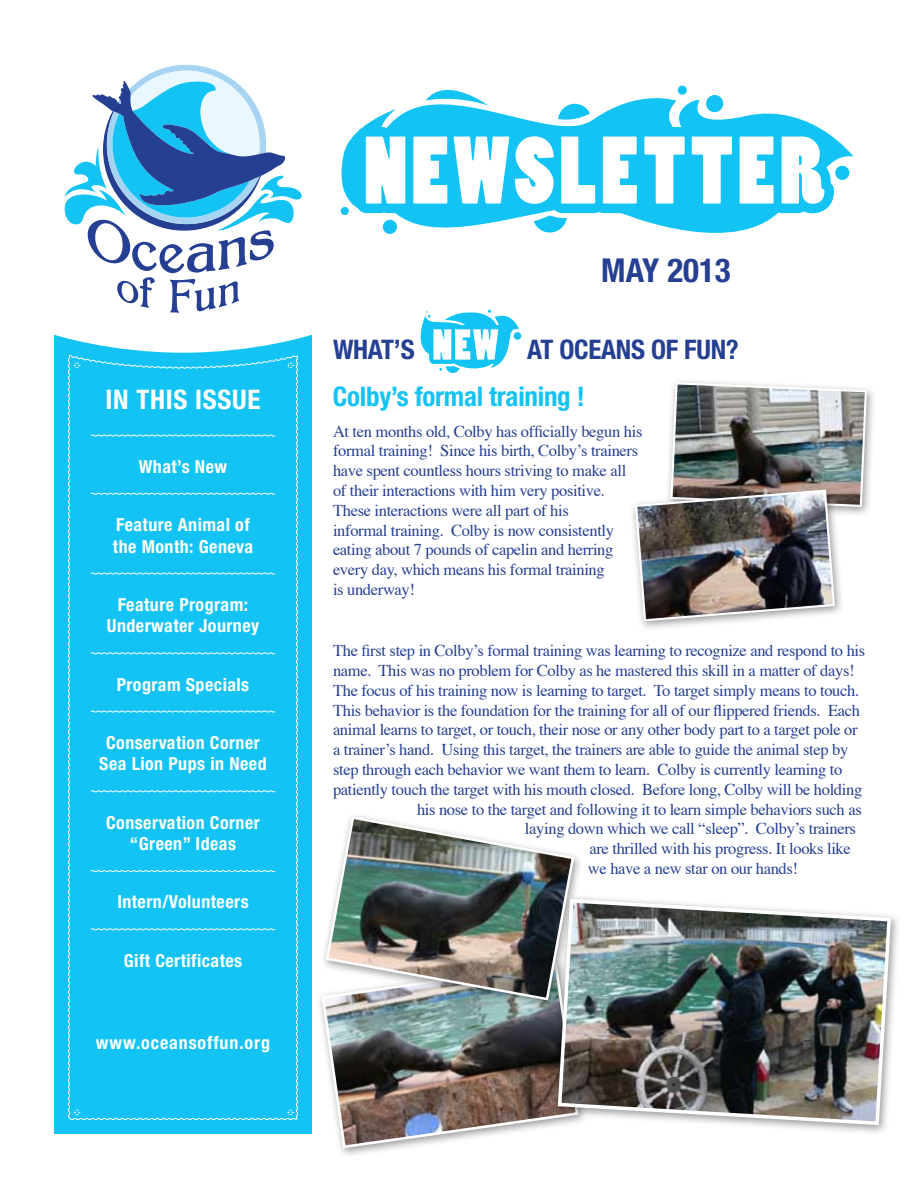
<style>
.page{position:relative;width:918px;height:1188px;background:#fff}
.page>*{position:absolute;margin:0;border:0;box-sizing:border-box;transform-origin:0 0}
.t1{font:700 condensed 33px "Helvetica Neue";color:#253f92}
.t2{font:700 condensed 27px "Helvetica Neue";letter-spacing:-.01em;color:#12c3f4}
.t3{font:700 condensed 27px "Helvetica Neue";letter-spacing:-.01em;color:#253f92}
.t4{font:700 condensed 27px "Helvetica Neue";color:#fff}
.t5{font:700 condensed 18px/21.6px "Helvetica Neue";letter-spacing:.025em;color:#fff;text-align:center}
.t6{font:700 condensed 18px "Helvetica Neue";letter-spacing:.05em;color:#fff}
.t7{font:16.5px/19.8px "Times";letter-spacing:-.02em;color:#253f92}
</style>
<div class="page">
<svg style="left:54px;top:335px;width:258px;height:799px;background:#29c9f5"></svg>
<div style="left:68px;top:355px;width:230px;height:765px;background:#12c3f4"></div>
<svg style="left:74px;top:362px;width:6px;height:7px"></svg>
<svg style="left:287px;top:362px;width:7px;height:7px"></svg>
<svg style="left:74px;top:1109px;width:6px;height:7px"></svg>
<svg style="left:287px;top:1109px;width:7px;height:7px"></svg>
<svg style="left:64px;top:65px;width:238px;height:248px"></svg>
<svg style="left:340px;top:85px;width:513px;height:149px"></svg>
<div style="left:514px;top:332px;width:7px;height:8px;background:#12c3f4;border-radius:50%"></div>
<svg style="left:420px;top:310px;width:99px;height:63px"></svg>
<svg style="left:90px;top:434px;width:186px;height:3px"></svg>
<svg style="left:90px;top:492px;width:186px;height:3px"></svg>
<svg style="left:90px;top:572px;width:186px;height:3px"></svg>
<svg style="left:90px;top:652px;width:186px;height:3px"></svg>
<svg style="left:90px;top:710px;width:186px;height:3px"></svg>
<svg style="left:90px;top:790px;width:186px;height:3px"></svg>
<svg style="left:90px;top:870px;width:186px;height:2px"></svg>
<svg style="left:90px;top:928px;width:186px;height:3px"></svg>
<img style="left:320px;top:1011px;width:232px;height:139px">
<div style="left:320px;top:811px;width:263px;height:200px;background:#000;opacity:.4"></div>
<img style="left:324px;top:815px;width:252px;height:187px">
<div style="left:552px;top:894px;width:349px;height:242px;background:#000;opacity:.4"></div>
<img style="left:556px;top:897px;width:337px;height:230px">
<div style="left:665px;top:378px;width:212px;height:140px;background:#000;opacity:.4"></div>
<div style="left:629px;top:485px;width:216px;height:147px;background:#000;opacity:.4"></div>
<img style="left:634px;top:381px;width:234px;height:242px">
<h2 class="t4" style="left:106px;top:383px;width:45px">In this</h2>
<h2 class="t4" style="left:195px;top:383px;width:14px">issue</h2>
<p class="t5" style="left:139px;top:455px;width:90px">What’s New</p>
<p class="t5" style="left:113px;top:514px;width:142px;text-align:left">Feature Animal of the Month: Geneva</p>
<p class="t5" style="left:107px;top:593px;width:154px">Feature Program:<br>Underwater Journey</p>
<p class="t5" style="left:117px;top:673px;width:134px">Program Specials</p>
<p class="t5" style="left:99px;top:731px;width:169px">Conservation Corner<br>Sea Lion Pups in Need</p>
<p class="t5" style="left:106px;top:811px;width:155px">Conservation Corner “Green” Ideas</p>
<p class="t5" style="left:117px;top:891px;width:133px">Intern/Volunteers</p>
<p class="t5" style="left:124px;top:949px;width:120px">Gift Certificates</p>
<p class="t6" style="left:96px;top:1032px;width:176px">www.oceansoffun.org</p>
<h1 class="t1" style="left:601px;top:250px;width:131px">MAY 2013</h1>
<h2 class="t3" style="left:333px;top:334px;width:83px">WHAT’S</h2>
<h2 class="t3" style="left:527px;top:334px;width:213px">AT OCEANS OF FUN?</h2>
<h2 class="t2" style="left:333px;top:380px;width:253px">Colby’s formal training !</h2>
<p class="t7" style="left:333px;top:420px;width:311px">At ten months old, Colby has officially begun his formal training! Since his birth, Colby’s trainers have spent countless hours striving to make all of their interactions with him very positive.<br>These interactions were all part of his<br>informal training. Colby is now consistently eating about 7 pounds of capelin and herring every day, which means his formal training<br>is underway!</p>
<p class="t7" style="left:333px;top:639px;width:534px">The first step in Colby’s formal training was learning to recognize and respond to his</p>
<p class="t7" style="left:333px;top:659px;width:523px">name. This was no problem for Colby as he mastered this skill in a matter of days!</p>
<p class="t7" style="left:333px;top:679px;width:528px">The focus of his training now is learning to target. To target simply means to touch.</p>
<p class="t7" style="left:333px;top:699px;width:529px">This behavior is the foundation for the training for all of our flippered friends. Each</p>
<p class="t7" style="left:333px;top:719px;width:526px">animal learns to target, or touch, their nose or any other body part to a target pole or</p>
<p class="t7" style="left:333px;top:738px;width:517px">a trainer’s hand. Using this target, the trainers are able to guide the animal step by</p>
<p class="t7" style="left:333px;top:758px;width:511px">step through each behavior we want them to learn. Colby is currently learning to</p>
<p class="t7" style="left:333px;top:778px;width:531px">patiently touch the target with his mouth closed. Before long, Colby will be holding</p>
<p class="t7" style="left:417px;top:798px;width:446px">his nose to the target and following it to learn simple behaviors such as</p>
<p class="t7" style="left:525px;top:818px;width:332px">laying down which we call “sleep”. Colby’s trainers</p>
<p class="t7" style="left:589px;top:837px;width:263px">are thrilled with his progress. It looks like</p>
<p class="t7" style="left:588px;top:857px;width:212px">we have a new star on our hands!</p>
</div>
